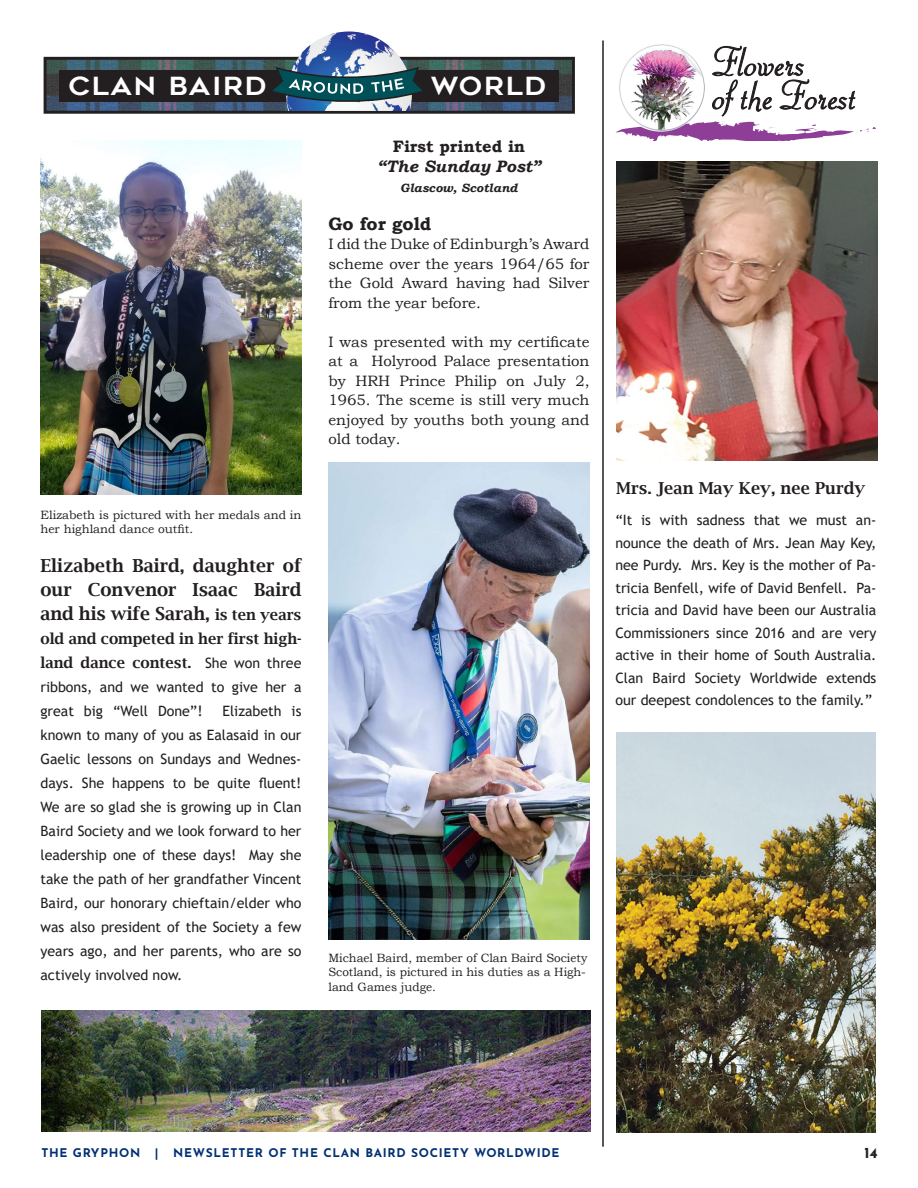
<style>
.page{position:relative;width:918px;height:1188px;background:#fff}
.page>*{position:absolute;margin:0;border:0;box-sizing:border-box;transform-origin:0 0}
.t1{font:24.9px "Geometos";letter-spacing:.06em;color:#fff;scale:1.12 1}
.t2{font:600 18px/24px "Lucida Bright";color:#231f20;text-align:justify}
.t3{font:700 18px "Bookman Old Style";color:#231f20}
.t4{font:600 16.5px "Lucida Bright";color:#231f20}
.t5{font:italic 700 16.5px "Bookman Old Style";color:#231f20}
.t6{font:700 16.5px "Bookman Old Style";color:#231f20}
.t7{font:15px/19.5px "Bookman Old Style";color:#231f20;text-align:justify}
.t8{font:600 15px/24px "Lucida Bright";color:#231f20}
.t9{font:700 15px "Josefin Sans";color:#231f20}
.t10{font:14.25px/24px "Trebuchet MS";color:#231f20;text-align:justify}
.t11{font:12px/14.4px "Bookman Old Style";color:#231f20}
.t12{font:700 12px "Josefin Sans";letter-spacing:.06em;color:#002f73}
.t13{font:italic 700 12px "Bookman Old Style";color:#231f20}
.s1{font-size:15px}
.s2{font-family:"Trebuchet MS";font-weight:400;font-size:14.25px}
</style>
<div class="page">
<img style="left:40px;top:141px;width:262px;height:354px">
<img style="left:328px;top:463px;width:262px;height:477px">
<img style="left:48px;top:61px;width:523px;height:49px">
<div style="left:44px;top:57px;width:531px;height:57px;border:3px solid #231f20"></div>
<div style="left:59px;top:70px;width:499px;height:32px;background:#231f20"></div>
<img style="left:286px;top:32px;width:126px;height:79px">
<svg style="left:267px;top:66px;width:159px;height:39px"></svg>
<svg style="left:615px;top:45px;width:261px;height:96px"></svg>
<img style="left:617px;top:44px;width:88px;height:88px;border-radius:44px">
<img style="left:616px;top:161px;width:262px;height:299px">
<hr style="left:602px;top:40px;width:2px;height:1107px;background:#231f20">
<img style="left:42px;top:1011px;width:549px;height:121px">
<img style="left:616px;top:733px;width:260px;height:400px">
<p class="t1" style="left:68px;top:72px;width:179px">CLAN BAIRD</p>
<p class="t1" style="left:431px;top:72px;width:105px">WORLD</p>
<p class="t11" style="left:40px;top:507px;width:263px">Elizabeth is pictured with her medals and in her highland dance outfit.</p>
<p class="t2" style="left:40px;top:554px;width:263px">Elizabeth Baird, daughter of our Convenor Isaac Baird and his wife Sarah, <span class="s1">is ten years</span></p>
<p class="t8" style="left:40px;top:627px;width:262px">old and competed in her first high&shy;land dance contest. <span class="s2">She won three</span></p>
<p class="t10" style="left:40px;top:675px;width:262px">ribbons, and we wanted to give her a great big “Well Done”!</p>
<p class="t10" style="left:40px;top:699px;width:263px;text-indent:182px">Elizabeth is known to many of you as Ealasaid in our Gaelic lessons on Sundays and Wednes&shy;days. She happens to be quite fluent!<br>We are so glad she is growing up in Clan Baird Society and we look forward to her leadership one of these days! May she take the path of her grandfather Vincent Baird, our honorary chieftain/elder who was also president of the Society a few years ago, and her parents, who are so actively involved now.</p>
<p class="t6" style="left:393px;top:135px;width:134px">First printed in</p>
<p class="t5" style="left:377px;top:154px;width:165px">“The Sunday Post”</p>
<p class="t13" style="left:400px;top:179px;width:119px">Glascow, Scotland</p>
<p class="t3" style="left:328px;top:211px;width:104px">Go for gold</p>
<p class="t7" style="left:328px;top:235px;width:263px">I did the Duke of Edinburgh’s Award scheme over the years 1964/65 for the Gold Award having had Silver from the year before.</p>
<p class="t7" style="left:328px;top:332px;width:263px">I was presented with my certificate at a Holyrood Palace presentation by HRH Prince Philip on July 2, 1965. The sceme is still very much enjoyed by youths both young and old today.</p>
<p class="t4" style="left:616px;top:478px;width:251px">Mrs. Jean May Key, nee Purdy</p>
<p class="t10" style="left:615px;top:509px;width:262px;line-height:22.5px">“It is with sadness that we must an&shy;nounce the death of Mrs. Jean May Key, nee Purdy. Mrs. Key is the mother of Pa&shy;tricia Benfell, wife of David Benfell. Pa&shy;tricia and David have been our Australia Commissioners since 2016 and are very active in their home of South Australia.<br>Clan Baird Society Worldwide extends our deepest condolences to the family.”</p>
<p class="t11" style="left:328px;top:951px;width:260px;text-align:justify">Michael Baird, member of Clan Baird Society Scotland, is pictured in his duties as a High&shy;land Games judge.</p>
<p class="t12" style="left:41px;top:1142px;width:520px">THE GRYPHON | NEWSLETTER OF THE CLAN BAIRD SOCIETY WORLDWIDE</p>
<p class="t9" style="left:864px;top:1139px;width:15px">14</p>
</div>
